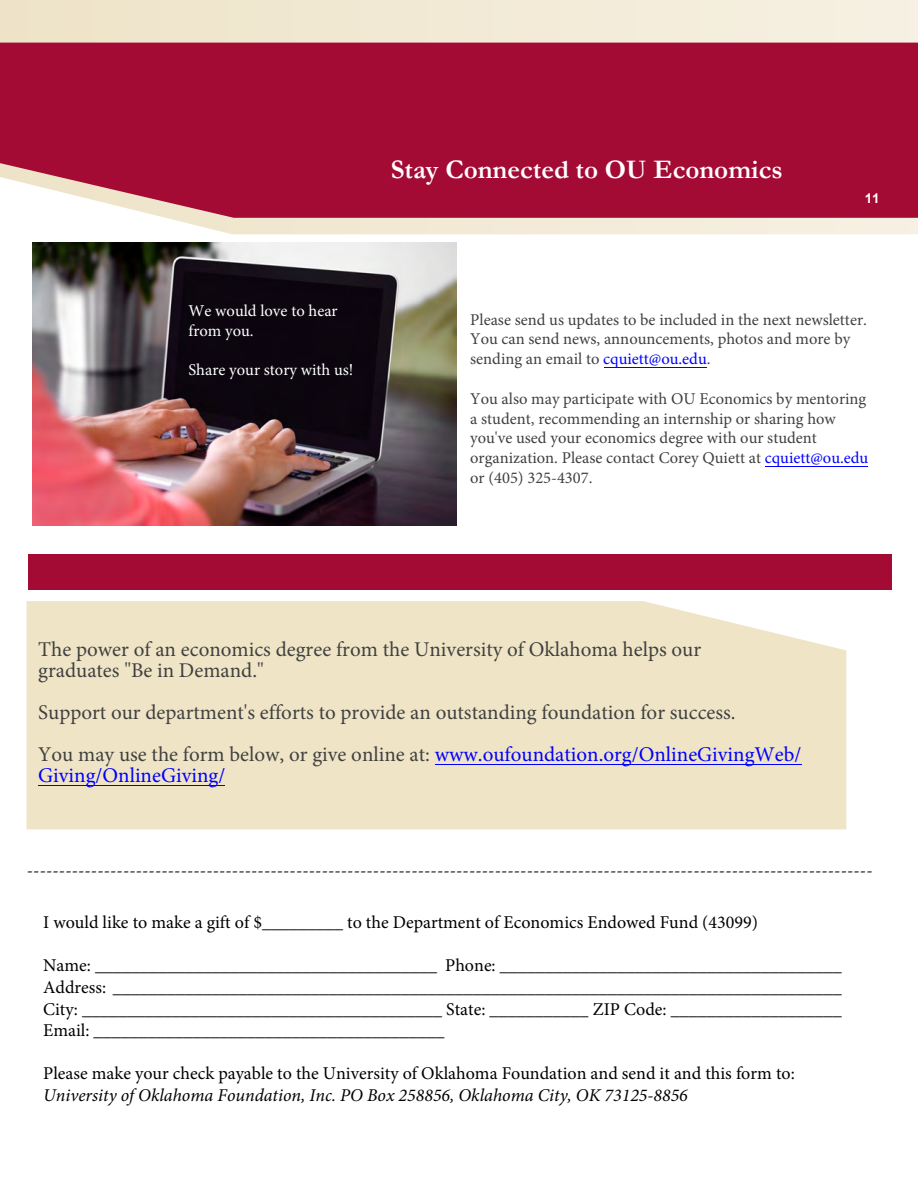
<style>
.page{position:relative;width:918px;height:1188px;background:#fff}
.page>*{position:absolute;margin:0;border:0;box-sizing:border-box;transform-origin:0 0}
.t1{font:700 27px "Garamond";color:#fff}
.t2{font:21px/21px "Minion Pro";color:#404040}
.t3{font:21px "Minion Pro";color:#00f}
.t4{font:18px/21.6px "Minion Pro";color:#000;text-align:justify}
.t5{font:italic 18px "Minion Pro";color:#000}
.t6{font:16.5px/19.8px "Minion Pro";color:#404040}
.t7{font:16.5px/19.8px "Minion Pro";color:#fff}
.t8{font:700 13.5px "Arial";color:#fff}
.s1{color:#00f}
</style>
<div class="page">
<div style="left:26px;top:601px;width:820px;height:228px;background:#efe5c6"></div>
<svg style="left:0;top:0;width:918px;height:234px;background:#f2e9d7"></svg>
<div style="left:0;top:43px;width:918px;height:175px;background:#a30b35"></div>
<div style="left:28px;top:554px;width:863px;height:35px;background:#a30b35"></div>
<img style="left:32px;top:242px;width:425px;height:283px">
<hr style="left:765px;top:466px;width:103px;height:1px;background:#00f">
<hr style="left:604px;top:367px;width:102px;height:1px;background:#00f">
<hr style="left:38px;top:785px;width:187px;height:1px;background:#00f">
<hr style="left:435px;top:764px;width:366px;height:1px;background:#00f">
<h1 class="t1" style="left:391px;top:151px;width:393px">Stay Connected to OU Economics</h1>
<p class="t8" style="left:865px;top:189px;width:17px">11</p>
<p class="t7" style="left:189px;top:301px;width:151px">We would love to hear from you.</p>
<p class="t7" style="left:189px;top:360px;width:167px">Share your story with us!</p>
<p class="t6" style="left:470px;top:310px;width:398px">Please send us updates to be included in the next newsletter.<br>You can send news, announcements, photos and more by sending an email to <span class="s1">cquiett@ou.edu</span>.</p>
<p class="t6" style="left:470px;top:389px;width:400px">You also may participate with OU Economics by mentoring a student, recommending an internship or sharing how you've used your economics degree with our student organization. Please contact Corey Quiett at <span class="s1">cquiett@ou.edu </span>or (405) 325-4307.</p>
<p class="t2" style="left:38px;top:639px;width:664px">The power of an economics degree from the University of Oklahoma helps our graduates "Be in Demand."</p>
<p class="t2" style="left:38px;top:692px;width:765px;line-height:42px">Support our department's efforts to provide an outstanding foundation for success.<br>You may use the form below, or give online at: <span class="s1">www.oufoundation.org/OnlineGivingWeb/</span></p>
<p class="t3" style="left:38px;top:761px;width:189px">Giving/OnlineGiving/</p>
<p class="t4" style="left:27px;top:860px;width:847px">------------------------------------------------------------------------------------------------------------------------------------</p>
<p class="t4" style="left:43px;top:912px;width:716px">I would like to make a gift of $_________ to the Department of Economics Endowed Fund (43099)</p>
<p class="t4" style="left:43px;top:955px;width:800px">Name: ______________________________________ Phone: ______________________________________ Address: _________________________________________________________________________________ City: ________________________________________ State: ___________ ZIP Code: ___________________ Email: _______________________________________</p>
<p class="t4" style="left:43px;top:1063px;width:753px">Please make your check payable to the University of Oklahoma Foundation and send it and this form to:</p>
<p class="t5" style="left:43px;top:1083px;width:646px">University of Oklahoma Foundation, Inc. PO Box 258856, Oklahoma City, OK 73125-8856</p>
</div>
